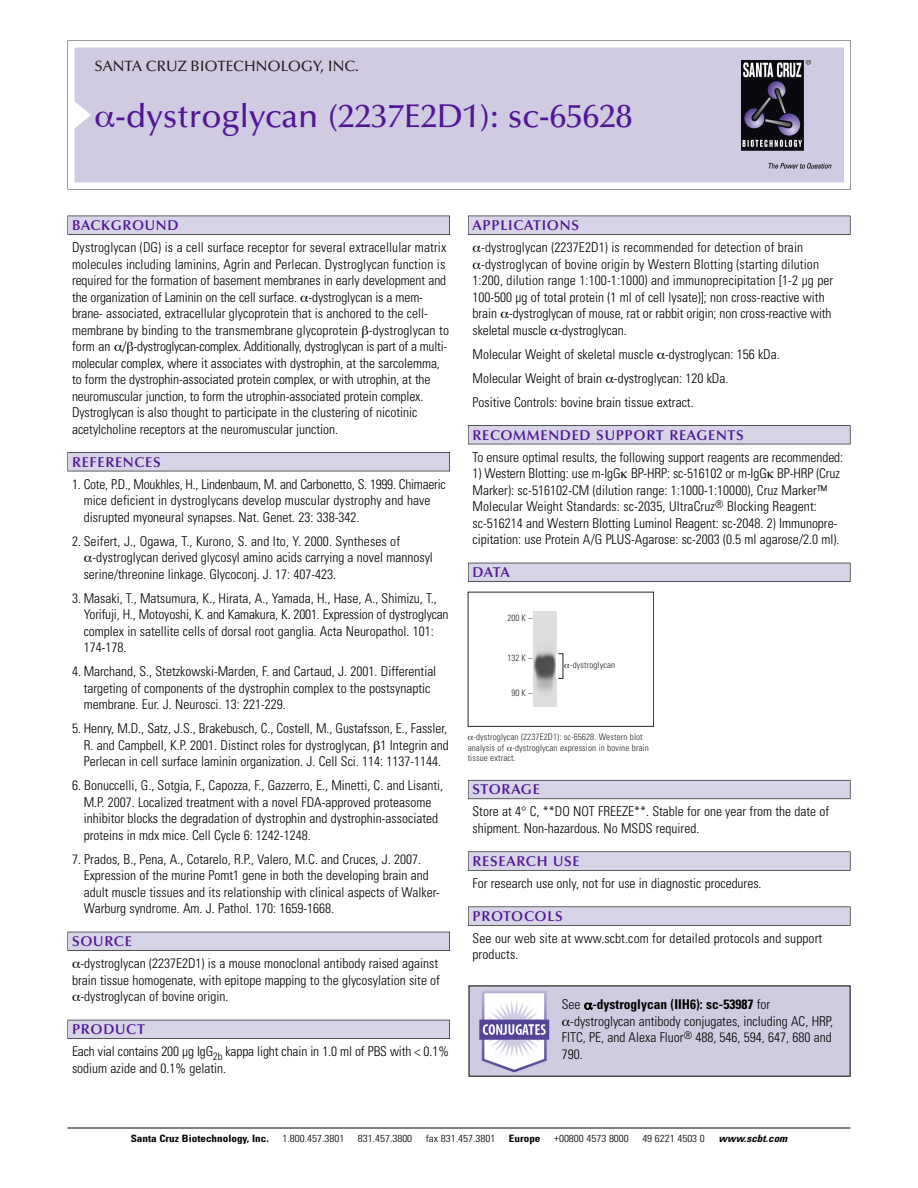
<style>
.page{position:relative;width:918px;height:1188px;background:#fff}
.page>*{position:absolute;margin:0;border:0;box-sizing:border-box;transform-origin:0 0}
.t1{font:500 33px "Optima";color:#511695}
.t2{font:500 15px "Optima";color:#231f20}
.t3{font:600 14.25px "Optima";letter-spacing:.05em;color:#511695}
.t4{font:300 condensed 13.5px/16.5px "Univers";color:#000}
.t5{font:700 condensed 13.5px "Univers";color:#000}
.t6{font:300 condensed 10.2px "Univers";color:#000;scale:1.1 1}
.t7{font:700 condensed 10.2px "Univers";color:#000;scale:1.1 1}
.t8{font:italic 700 condensed 10.2px "Univers";color:#000;scale:1.1 1}
.t9{font:300 condensed 9px/10.5px "Univers";letter-spacing:.015em;color:#272627}
.s1{font-weight:300}
</style>
<div class="page">
<svg style="left:68px;top:40px;width:783px;height:149px"></svg>
<div style="left:74px;top:47px;width:770px;height:135px;background:#d1cae3"></div>
<img style="left:741px;top:60px;width:90px;height:108px">
<div style="left:68px;top:216px;width:382px;height:19px;background:#535256"></div>
<div style="left:68px;top:216px;width:381px;height:18px;background:#d7d4e8"></div>
<div style="left:68px;top:452px;width:382px;height:19px;background:#515155"></div>
<div style="left:68px;top:453px;width:381px;height:18px;background:#d7d4e8"></div>
<div style="left:68px;top:932px;width:382px;height:19px;background:#515057"></div>
<div style="left:68px;top:932px;width:381px;height:18px;background:#d7d4e8"></div>
<div style="left:68px;top:1020px;width:382px;height:19px;background:#535259"></div>
<div style="left:68px;top:1020px;width:381px;height:18px;background:#d7d4e8"></div>
<div style="left:468px;top:216px;width:382px;height:19px;background:#535256"></div>
<div style="left:468px;top:216px;width:382px;height:18px;background:#d7d4e8"></div>
<div style="left:468px;top:425px;width:382px;height:19px;background:#515155"></div>
<div style="left:468px;top:426px;width:382px;height:18px;background:#d7d4e8"></div>
<div style="left:468px;top:563px;width:382px;height:19px;background:#515057"></div>
<div style="left:468px;top:563px;width:382px;height:18px;background:#d7d4e8"></div>
<div style="left:468px;top:780px;width:382px;height:19px;background:#686770"></div>
<div style="left:468px;top:781px;width:382px;height:18px;background:#d7d4e8"></div>
<svg style="left:468px;top:851px;width:382px;height:20px"></svg>
<div style="left:468px;top:852px;width:382px;height:18px;background:#d7d4e8"></div>
<div style="left:468px;top:907px;width:382px;height:19px;background:#58575a"></div>
<div style="left:468px;top:907px;width:382px;height:18px;background:#d7d4e8"></div>
<hr style="left:68px;top:1128px;width:782px;height:1px;background:#000">
<div style="left:468px;top:592px;width:186px;height:135px;border:1px solid #272627"></div>
<img style="left:534px;top:611px;width:23px;height:96px">
<img style="left:471px;top:988px;width:377px;height:87px">
<svg style="left:96px;top:112px;width:18px;height:16px"></svg>
<svg style="left:584px;top:1003px;width:8px;height:6px"></svg>
<svg style="left:562px;top:1020px;width:8px;height:6px"></svg>
<p class="t2" style="left:94px;top:60px;width:266px">SANTA CRUZ BIOTECHNOLOGY, INC.</p>
<p class="t1" style="left:115px;top:102px;width:519px">-dystroglycan (2237E2D1): sc-65628</p>
<p class="t3" style="left:72px;top:219px;width:108px">BACKGROUND</p>
<p class="t4" style="left:72px;top:240px;width:378px">Dystroglycan (DG) is a cell surface receptor for several extracellular matrix molecules including laminins, Agrin and Perlecan. Dystroglycan function is required for the formation of basement membranes in early development and the organization of Laminin on the cell surface. -dystroglycan is a mem&shy;brane- associated, extracellular glycoprotein that is anchored to the cell&shy;membrane by binding to the transmembrane glycoprotein -dystroglycan to form an / -dystroglycan-complex. Additionally, dystroglycan is part of a multi&shy;molecular complex, where it associates with dystrophin, at the sarcolemma, to form the dystrophin-associated protein complex, or with utrophin, at the neuromuscular junction, to form the utrophin-associated protein complex.<br>Dystroglycan is also thought to participate in the clustering of nicotinic acetylcholine receptors at the neuromuscular junction.</p>
<p class="t3" style="left:72px;top:456px;width:90px">REFERENCES</p>
<p class="t4" style="left:84px;top:477px;width:364px;text-indent:-12px">1. Cote, P.D., Moukhles, H., Lindenbaum, M. and Carbonetto, S. 1999. Chimaeric mice deficient in dystroglycans develop muscular dystrophy and have disrupted myoneural synapses. Nat. Genet. 23: 338-342.</p>
<p class="t4" style="left:72px;top:534px;width:330px">2. Seifert, J., Ogawa, T., Kurono, S. and Ito, Y. 2000. Syntheses of</p>
<p class="t4" style="left:92px;top:550px;width:342px">-dystroglycan derived glycosyl amino acids carrying a novel mannosyl</p>
<p class="t4" style="left:84px;top:567px;width:254px">serine/threonine linkage. Glycoconj. J. 17: 407-423.</p>
<p class="t4" style="left:84px;top:591px;width:366px;text-indent:-12px">3. Masaki, T., Matsumura, K., Hirata, A., Yamada, H., Hase, A., Shimizu, T., Yorifuji, H., Motoyoshi, K. and Kamakura, K. 2001. Expression of dystroglycan complex in satellite cells of dorsal root ganglia. Acta Neuropathol. 101:<br>174-178.</p>
<p class="t4" style="left:84px;top:664px;width:354px;text-indent:-12px">4. Marchand, S., Stetzkowski-Marden, F. and Cartaud, J. 2001. Differential targeting of components of the dystrophin complex to the postsynaptic membrane. Eur. J. Neurosci. 13: 221-229.</p>
<p class="t4" style="left:84px;top:721px;width:367px;text-align:justify;text-indent:-12px">5. Henry, M.D., Satz, J.S., Brakebusch, C., Costell, M., Gustafsson, E., Fassler, R. and Campbell, K.P. 2001. Distinct roles for dystroglycan, 1 Integrin and Perlecan in cell surface laminin organization. J. Cell Sci. 114: 1137-1144.</p>
<p class="t4" style="left:84px;top:778px;width:361px;text-indent:-12px">6. Bonuccelli, G., Sotgia, F., Capozza, F., Gazzerro, E., Minetti, C. and Lisanti, M.P. 2007. Localized treatment with a novel FDA-approved proteasome inhibitor blocks the degradation of dystrophin and dystrophin-associated proteins in mdx mice. Cell Cycle 6: 1242-1248.</p>
<p class="t4" style="left:84px;top:852px;width:358px;text-indent:-12px">7. Prados, B., Pena, A., Cotarelo, R.P., Valero, M.C. and Cruces, J. 2007.<br>Expression of the murine Pomt1 gene in both the developing brain and adult muscle tissues and its relationship with clinical aspects of Walker-Warburg syndrome. Am. J. Pathol. 170: 1659-1668.</p>
<p class="t3" style="left:72px;top:935px;width:61px">SOURCE</p>
<p class="t4" style="left:81px;top:957px;width:359px">-dystroglycan (2237E2D1) is a mouse monoclonal antibody raised against</p>
<p class="t4" style="left:72px;top:973px;width:370px">brain tissue homogenate, with epitope mapping to the glycosylation site of</p>
<p class="t4" style="left:81px;top:990px;width:149px">-dystroglycan of bovine origin.</p>
<p class="t3" style="left:72px;top:1023px;width:74px">PRODUCT</p>
<p class="t4" style="left:72px;top:1045px;width:379px">Each vial contains 200 µg IgG<sub>2b</sub> kappa light chain in 1.0 ml of PBS with &lt; 0.1% sodium azide and 0.1% gelatin.</p>
<p class="t3" style="left:473px;top:219px;width:108px">APPLICATIONS</p>
<p class="t4" style="left:481px;top:240px;width:324px">-dystroglycan (2237E2D1) is recommended for detection of brain</p>
<p class="t4" style="left:481px;top:257px;width:339px">-dystroglycan of bovine origin by Western Blotting (starting dilution</p>
<p class="t4" style="left:473px;top:273px;width:362px">1:200, dilution range 1:100-1:1000) and immunoprecipitation [1-2 µg per</p>
<p class="t4" style="left:473px;top:290px;width:354px">100-500 µg of total protein (1 ml of cell lysate)]; non cross-reactive with</p>
<p class="t4" style="left:473px;top:306px;width:361px">brain -dystroglycan of mouse, rat or rabbit origin; non cross-reactive with</p>
<p class="t4" style="left:473px;top:323px;width:156px">skeletal muscle -dystroglycan.</p>
<p class="t4" style="left:473px;top:347px;width:309px">Molecular Weight of skeletal muscle -dystroglycan: 156 kDa.</p>
<p class="t4" style="left:473px;top:371px;width:257px">Molecular Weight of brain -dystroglycan: 120 kDa.</p>
<p class="t4" style="left:473px;top:395px;width:223px">Positive Controls: bovine brain tissue extract.</p>
<p class="t3" style="left:473px;top:429px;width:273px">RECOMMENDED SUPPORT REAGENTS</p>
<p class="t4" style="left:473px;top:450px;width:372px">To ensure optimal results, the following support reagents are recommended:</p>
<p class="t4" style="left:473px;top:466px;width:369px">1) Western Blotting: use m-IgG BP-HRP: sc-516102 or m-IgG BP-HRP (Cruz Marker): sc-516102-CM (dilution range: 1:1000-1:10000), Cruz Marker™ Molecular Weight Standards: sc-2035, UltraCruz<sup>®</sup> Blocking Reagent: sc-516214 and Western Blotting Luminol Reagent: sc-2048. 2) Immunopre&shy;cipitation: use Protein A/G PLUS-Agarose: sc-2003 (0.5 ml agarose/2.0 ml).</p>
<p class="t3" style="left:473px;top:566px;width:39px">DATA</p>
<p class="t9" style="left:508px;top:613px;width:26px">200 K –</p>
<p class="t9" style="left:508px;top:654px;width:26px">132 K –</p>
<p class="t9" style="left:512px;top:688px;width:22px">90K–</p>
<p class="t9" style="left:570px;top:660px;width:47px">-dystroglycan</p>
<p class="t9" style="left:468px;top:733px;width:183px;text-indent:6px">-dystroglycan (2237E2D1): sc-65628. Western blot analysis of -dystroglycan expression in bovine brain tissue extract.</p>
<p class="t3" style="left:473px;top:784px;width:69px">STORAGE</p>
<p class="t4" style="left:473px;top:805px;width:358px">Store at 4° C, **DO NOT FREEZE**. Stable for one year from the date of shipment. Non-hazardous. No MSDS required.</p>
<p class="t3" style="left:473px;top:855px;width:109px">RESEARCH USE</p>
<p class="t4" style="left:473px;top:876px;width:291px">For research use only, not for use in diagnostic procedures.</p>
<p class="t3" style="left:473px;top:910px;width:92px">PROTOCOLS</p>
<p class="t4" style="left:473px;top:931px;width:351px">See our web site at www.scbt.com for detailed protocols and support products.</p>
<p class="t5" style="left:562px;top:1000px;width:210px"><span class="s1">See</span> -dystroglycan (IIH6): sc-53987 <span class="s1">for</span></p>
<p class="t4" style="left:570px;top:1014px;width:264px">-dystroglycan antibody conjugates, including AC, HRP,</p>
<p class="t4" style="left:562px;top:1031px;width:271px">FITC, PE, and Alexa Fluor<sup>®</sup> 488, 546, 594, 647, 680 and</p>
<p class="t4" style="left:562px;top:1047px;width:22px">790.</p>
<p class="t7" style="left:131px;top:1135px;width:127px">Santa Cruz Biotechnology, Inc.</p>
<p class="t6" style="left:282px;top:1135px;width:58px">1.800.457.3801</p>
<p class="t6" style="left:358px;top:1135px;width:51px">831.457.3800</p>
<p class="t6" style="left:426px;top:1135px;width:65px">fax 831.457.3801</p>
<p class="t7" style="left:509px;top:1135px;width:30px">Europe</p>
<p class="t6" style="left:554px;top:1135px;width:69px">+00800 4573 8000</p>
<p class="t6" style="left:642px;top:1135px;width:58px">49 6221 4503 0</p>
<p class="t8" style="left:719px;top:1135px;width:66px">www.scbt.com</p>
</div>
